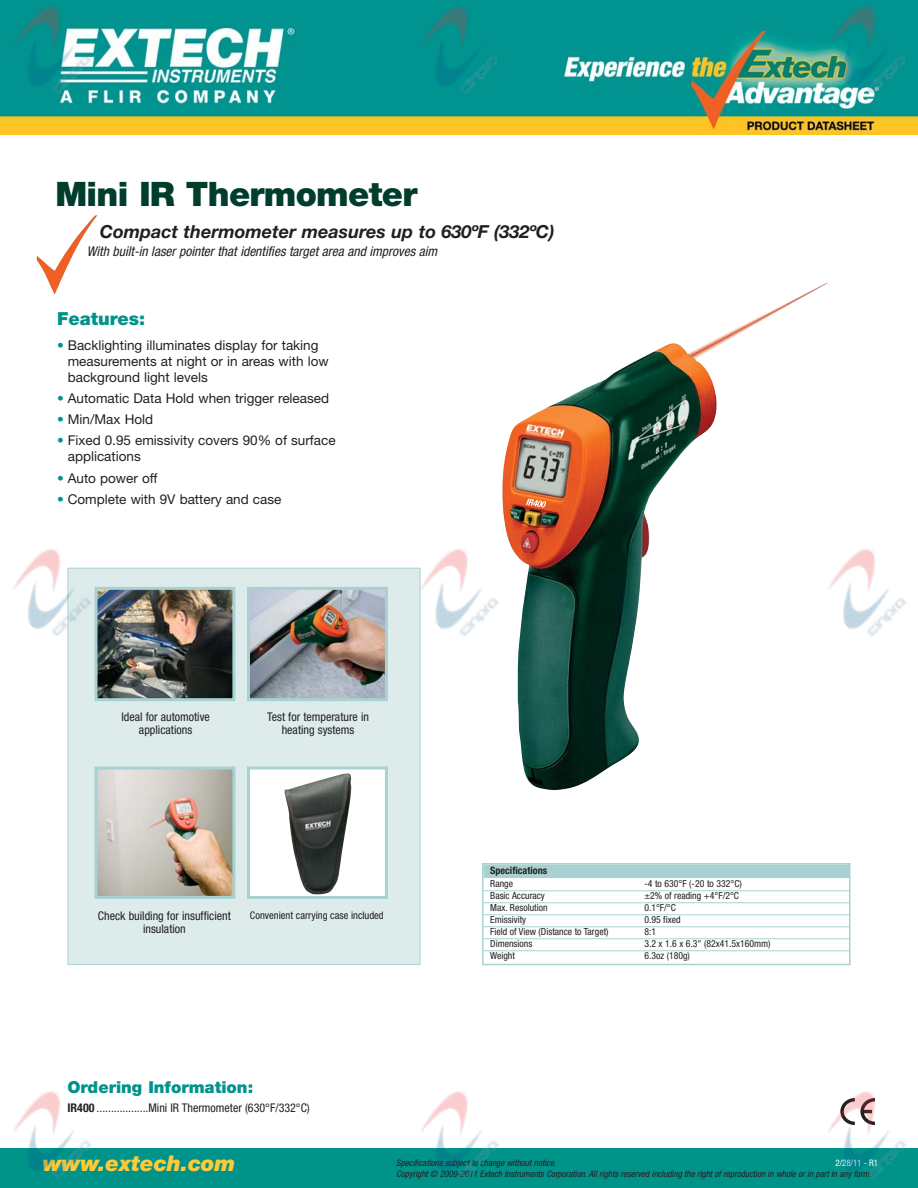
<style>
.page{position:relative;width:918px;height:1188px;background:#fff}
.page>*{position:absolute;margin:0;border:0;box-sizing:border-box;transform-origin:0 0}
.t1{font:900 33.75px "Helvetica Neue LT";letter-spacing:-.02em;color:#003d2c}
.t2{font:italic 900 21.75px "Helvetica Neue LT";color:#ffca38}
.t3{font:italic 700 18px "Helvetica Neue LT";color:#231f20}
.t4{font:900 18px "Helvetica Neue LT";color:#00938a}
.t5{font:900 16.5px "Helvetica Neue LT";color:#00938a}
.t6{font:13.5px/16.2px "Helvetica Neue LT";color:#231f20}
.t7{font:italic condensed 13.5px "Helvetica Neue LT";color:#231f20}
.t8{font:condensed 12px/13.4px "Helvetica Neue LT";color:#231f20;text-align:center}
.t9{font:condensed 10.5px "Helvetica Neue LT";color:#231f20}
.t10{font:700 condensed 10.2px "Helvetica Neue LT";color:#231f20}
.t11{font:condensed 9.75px "Helvetica Neue LT";color:#231f20}
.t12{font:italic condensed 9px "Helvetica Neue LT";color:#231f20}
.t13{font:condensed 9px "Helvetica Neue LT";color:#fff}
.s1{color:#00938a}
.s2{font-weight:700}
</style>
<div class="page">
<div style="left:0;top:1148px;width:918px;height:40px;background:#00938a"></div>
<img style="left:502px;top:283px;width:326px;height:507px">
<img style="left:526px;top:499px;width:20px;height:9px">
<div style="left:482px;top:863px;width:368px;height:102px;border:2px solid #a8d2d1"></div>
<div style="left:484px;top:864px;width:365px;height:14px;background:#a8d2d1"></div>
<hr style="left:484px;top:890px;width:365px;height:1px;background:#a8d2d1">
<hr style="left:484px;top:902px;width:365px;height:1px;background:#a8d2d1">
<hr style="left:484px;top:914px;width:365px;height:1px;background:#a8d2d1">
<hr style="left:484px;top:926px;width:365px;height:1px;background:#a8d2d1">
<hr style="left:484px;top:938px;width:365px;height:1px;background:#a8d2d1">
<hr style="left:484px;top:950px;width:365px;height:1px;background:#a8d2d1">
<img style="left:0;top:0;width:918px;height:135px">
<div style="left:68px;top:569px;width:352px;height:395px;background:#ddeceb"></div>
<img style="left:98px;top:591px;width:133px;height:106px">
<div style="left:94px;top:587px;width:141px;height:114px;border:3px solid #a8d2d1"></div>
<img style="left:251px;top:591px;width:133px;height:106px">
<div style="left:247px;top:587px;width:141px;height:114px;border:3px solid #a8d2d1"></div>
<img style="left:98px;top:770px;width:133px;height:125px">
<div style="left:94px;top:766px;width:141px;height:133px;border:3px solid #a8d2d1"></div>
<div style="left:250px;top:770px;width:135px;height:126px;background:#fff"></div>
<img style="left:284px;top:773px;width:67px;height:122px">
<div style="left:247px;top:766px;width:141px;height:133px;border:3px solid #a8d2d1"></div>
<img style="left:37px;top:215px;width:61px;height:80px">
<img style="left:0;top:0;width:103px;height:103px">
<img style="left:13px;top:549px;width:90px;height:96px">
<img style="left:13px;top:1091px;width:78px;height:88px">
<img style="left:815px;top:0;width:103px;height:103px">
<img style="left:815px;top:543px;width:91px;height:102px">
<img style="left:828px;top:1091px;width:78px;height:88px">
<img style="left:408px;top:0;width:102px;height:103px">
<img style="left:421px;top:1091px;width:78px;height:88px">
<img style="left:408px;top:543px;width:102px;height:102px">
<h1 class="t1" style="left:55px;top:182px;width:363px">Mini IR Thermometer</h1>
<h3 class="t3" style="left:100px;top:225px;width:456px">Compact thermometer measures up to 630ºF (332ºC)</h3>
<p class="t7" style="left:87px;top:246px;width:352px">With built-in laser pointer that identifies target area and improves aim</p>
<h3 class="t4" style="left:57px;top:312px;width:90px">Features:</h3>
<p class="t6" style="left:68px;top:338px;width:262px;text-indent:-11px"><span class="s1">•</span> Backlighting illuminates display for taking measurements at night or in areas with low background light levels</p>
<p class="t6" style="left:57px;top:392px;width:274px"><span class="s1">•</span> Automatic Data Hold when trigger released</p>
<p class="t6" style="left:57px;top:413px;width:98px"><span class="s1">•</span> Min/Max Hold</p>
<p class="t6" style="left:68px;top:434px;width:269px;text-indent:-11px"><span class="s1">•</span> Fixed 0.95 emissivity covers 90% of surface applications</p>
<p class="t6" style="left:57px;top:471px;width:102px"><span class="s1">•</span> Auto power off</p>
<p class="t6" style="left:57px;top:492px;width:226px"><span class="s1">•</span> Complete with 9V battery and case</p>
<p class="t8" style="left:121px;top:711px;width:90px">Ideal for automotive applications</p>
<p class="t8" style="left:267px;top:711px;width:103px">Test for temperature in heating systems</p>
<p class="t8" style="left:98px;top:910px;width:134px">Check building for insufficient insulation</p>
<p class="t9" style="left:250px;top:911px;width:135px">Convenient carrying case included</p>
<p class="t10" style="left:490px;top:867px;width:58px">Specifications</p>
<p class="t11" style="left:490px;top:880px;width:24px">Range</p>
<p class="t11" style="left:644px;top:880px;width:99px">-4 to 630°F (-20 to 332°C)</p>
<p class="t11" style="left:490px;top:892px;width:56px">Basic Accuracy</p>
<p class="t11" style="left:644px;top:892px;width:96px">±2% of reading +4°F/2°C</p>
<p class="t11" style="left:490px;top:904px;width:59px">Max. Resolution</p>
<p class="t11" style="left:644px;top:904px;width:33px">0.1°F/°C</p>
<p class="t11" style="left:490px;top:916px;width:37px">Emissivity</p>
<p class="t11" style="left:644px;top:916px;width:38px">0.95 fixed</p>
<p class="t11" style="left:490px;top:928px;width:120px">Field of View (Distance to Target)</p>
<p class="t11" style="left:644px;top:928px;width:13px">8:1</p>
<p class="t11" style="left:490px;top:940px;width:44px">Dimensions</p>
<p class="t11" style="left:644px;top:940px;width:128px">3.2 x 1.6 x 6.3" (82x41.5x160mm)</p>
<p class="t11" style="left:490px;top:952px;width:26px">Weight</p>
<p class="t11" style="left:644px;top:952px;width:47px">6.3oz (180g)</p>
<p class="t5" style="left:68px;top:1081px;width:187px">Ordering Information:</p>
<p class="t8" style="left:68px;top:1102px;width:244px"><span class="s2">IR400</span> ..................Mini IR Thermometer (630°F/332°C)</p>
<h2 class="t2" style="left:43px;top:1156px;width:194px">www.extech.com</h2>
<p class="t12" style="left:396px;top:1160px;width:161px">Specifications subject to change without notice.</p>
<p class="t13" style="left:835px;top:1160px;width:44px">2/28/11 - R1</p>
<p class="t12" style="left:396px;top:1171px;width:477px">Copyright © 2009-2011 Extech Instruments Corporation. All rights reserved including the right of reproduction in whole or in part in any form.</p>
</div>
